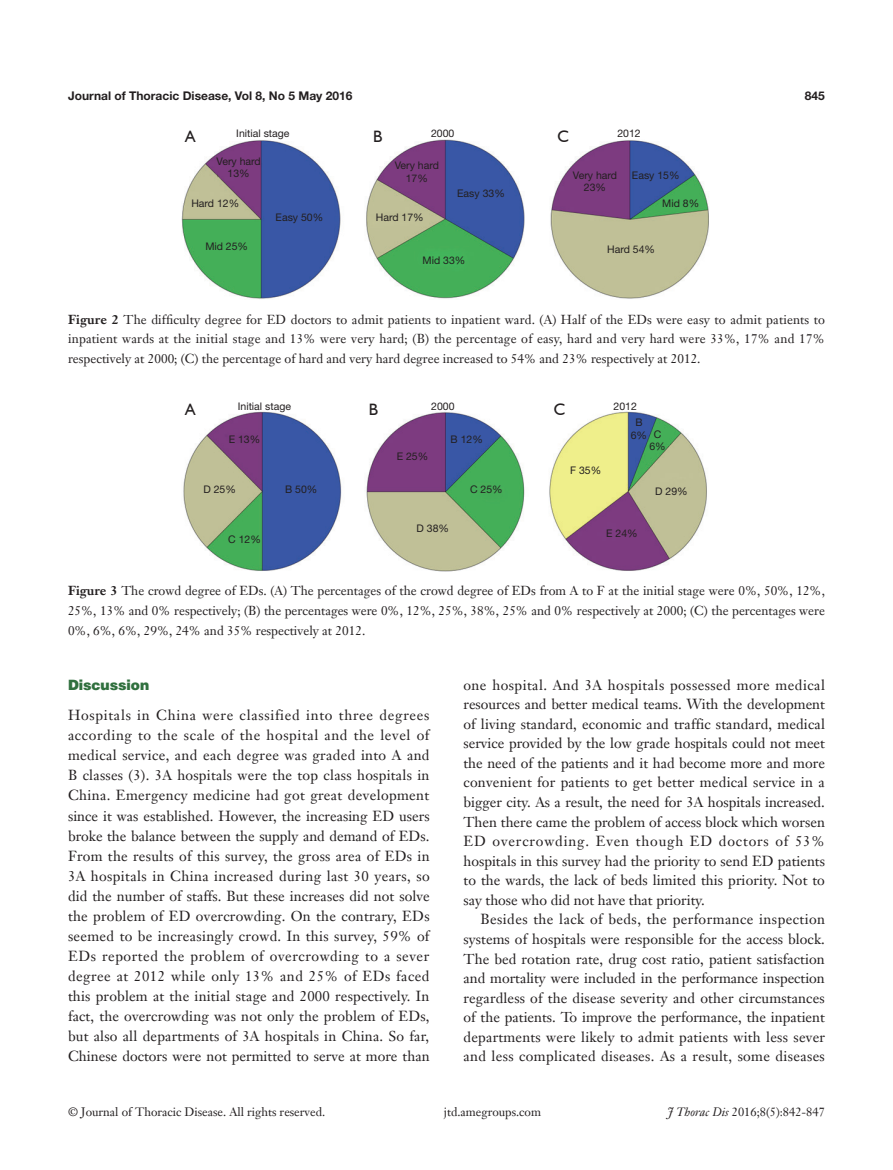
<style>
.page{position:relative;width:893px;height:1170px;background:#fff}
.page>*{position:absolute;margin:0;border:0;box-sizing:border-box;transform-origin:0 0}
.t1{font:16.5px "Humanist 521 BT";color:#231f20}
.t2{font:14.25px/19.5px "Janson Text LT";letter-spacing:.005em;color:#231f20;text-align:justify}
.t3{font:900 14.25px "Helvetica";color:#30703e}
.t4{font:12.75px/19.5px "Janson Text LT";color:#231f20;text-align:justify}
.t5{font:12px "Janson Text LT";color:#231f20}
.t6{font:700 12px "Helvetica Neue LT Pro";color:#231f20}
.t7{font:10.5px/12.6px "Helvetica Neue LT Pro";color:#231f20;text-align:center}
.s1{font-weight:700}
.s2{font-style:italic}
</style>
<div class="page">
<img style="left:182px;top:139px;width:527px;height:160px">
<img style="left:183px;top:411px;width:524px;height:160px">
<p class="t6" style="left:68px;top:88px;width:286px">Journal of Thoracic Disease, Vol 8, No 5 May 2016</p>
<p class="t6" style="left:805px;top:88px;width:22px">845</p>
<p class="t1" style="left:185px;top:126px;width:12px">A</p>
<p class="t7" style="left:236px;top:126px;width:55px">Initial stage</p>
<p class="t7" style="left:431px;top:126px;width:25px">2000</p>
<p class="t7" style="left:617px;top:126px;width:25px">2012</p>
<p class="t1" style="left:373px;top:126px;width:11px">B</p>
<p class="t1" style="left:558px;top:126px;width:13px">C</p>
<p class="t7" style="left:217px;top:154px;width:46px">Very hard<br>13%</p>
<p class="t7" style="left:395px;top:159px;width:46px">Very hard<br>17%</p>
<p class="t7" style="left:573px;top:168px;width:46px">Very hard<br>23%</p>
<p class="t7" style="left:632px;top:168px;width:49px">Easy 15%</p>
<p class="t7" style="left:457px;top:186px;width:49px">Easy 33%</p>
<p class="t7" style="left:191px;top:197px;width:49px">Hard 12%</p>
<p class="t7" style="left:205px;top:240px;width:44px">Mid 25%</p>
<p class="t7" style="left:662px;top:197px;width:38px">Mid 8%</p>
<p class="t7" style="left:276px;top:211px;width:49px">Easy 50%</p>
<p class="t7" style="left:376px;top:211px;width:49px">Hard 17%</p>
<p class="t7" style="left:607px;top:243px;width:49px">Hard 54%</p>
<p class="t7" style="left:423px;top:254px;width:44px">Mid 33%</p>
<p class="t4" style="left:68px;top:309px;width:758px"><span class="s1">Figure 2</span> The difficulty degree for ED doctors to admit patients to inpatient ward. (A) Half of the EDs were easy to admit patients to inpatient wards at the initial stage and 13% were very hard; (B) the percentage of easy, hard and very hard were 33%, 17% and 17% respectively at 2000; (C) the percentage of hard and very hard degree increased to 54% and 23% respectively at 2012.</p>
<p class="t7" style="left:238px;top:400px;width:55px">Initial stage</p>
<p class="t1" style="left:369px;top:399px;width:11px">B</p>
<p class="t1" style="left:554px;top:399px;width:13px">C</p>
<p class="t1" style="left:185px;top:399px;width:12px">A</p>
<p class="t7" style="left:431px;top:400px;width:25px">2000</p>
<p class="t7" style="left:614px;top:400px;width:25px">2012</p>
<p class="t7" style="left:229px;top:433px;width:33px">E 13%</p>
<p class="t7" style="left:397px;top:450px;width:33px">E 25%</p>
<p class="t7" style="left:451px;top:433px;width:34px">B 12%</p>
<p class="t7" style="left:631px;top:416px;width:18px">B<br>6%</p>
<p class="t7" style="left:649px;top:427px;width:18px">C<br>6%</p>
<p class="t7" style="left:570px;top:463px;width:33px">F 35%</p>
<p class="t7" style="left:203px;top:483px;width:34px">D 25%</p>
<p class="t7" style="left:285px;top:483px;width:34px">B 50%</p>
<p class="t7" style="left:470px;top:483px;width:34px">C 25%</p>
<p class="t7" style="left:655px;top:485px;width:34px">D 29%</p>
<p class="t7" style="left:228px;top:533px;width:34px">C 12%</p>
<p class="t7" style="left:417px;top:521px;width:34px">D 38%</p>
<p class="t7" style="left:606px;top:527px;width:33px">E 24%</p>
<p class="t4" style="left:68px;top:581px;width:758px"><span class="s1">Figure 3</span> The crowd degree of EDs. (A) The percentages of the crowd degree of EDs from A to F at the initial stage were 0%, 50%, 12%, 25%, 13% and 0% respectively; (B) the percentages were 0%, 12%, 25%, 38%, 25% and 0% respectively at 2000; (C) the percentages were 0%, 6%, 6%, 29%, 24% and 35% respectively at 2012.</p>
<p class="t3" style="left:68px;top:675px;width:83px">Discussion</p>
<p class="t2" style="left:68px;top:705px;width:363px;line-height:20.1px">Hospitals in China were classified into three degrees according to the scale of the hospital and the level of medical service, and each degree was graded into A and B classes (3). 3A hospitals were the top class hospitals in China. Emergency medicine had got great development since it was established. However, the increasing ED users broke the balance between the supply and demand of EDs.<br>From the results of this survey, the gross area of EDs in 3A hospitals in China increased during last 30 years, so did the number of staffs. But these increases did not solve the problem of ED overcrowding. On the contrary, EDs seemed to be increasingly crowd. In this survey, 59% of EDs reported the problem of overcrowding to a sever degree at 2012 while only 13% and 25% of EDs faced this problem at the initial stage and 2000 respectively. In fact, the overcrowding was not only the problem of EDs, but also all departments of 3A hospitals in China. So far, Chinese doctors were not permitted to serve at more than</p>
<p class="t2" style="left:463px;top:674px;width:363px">one hospital. And 3A hospitals possessed more medical resources and better medical teams. With the development of living standard, economic and traffic standard, medical service provided by the low grade hospitals could not meet the need of the patients and it had become more and more convenient for patients to get better medical service in a bigger city. As a result, the need for 3A hospitals increased.<br>Then there came the problem of access block which worsen ED overcrowding. Even though ED doctors of 53% hospitals in this survey had the priority to send ED patients to the wards, the lack of beds limited this priority. Not to say those who did not have that priority.</p>
<p class="t2" style="left:463px;top:909px;width:363px;text-indent:17px">Besides the lack of beds, the performance inspection systems of hospitals were responsible for the access block.<br>The bed rotation rate, drug cost ratio, patient satisfaction and mortality were included in the performance inspection regardless of the disease severity and other circumstances of the patients. To improve the performance, the inpatient departments were likely to admit patients with less sever and less complicated diseases. As a result, some diseases</p>
<p class="t5" style="left:68px;top:1104px;width:259px">© Journal of Thoracic Disease. All rights reserved.</p>
<p class="t5" style="left:444px;top:1104px;width:99px">jtd.amegroups.com</p>
<p class="t5" style="left:667px;top:1104px;width:159px"><span class="s2">J Thorac Dis</span> 2016;8(5):842-847</p>
</div>
